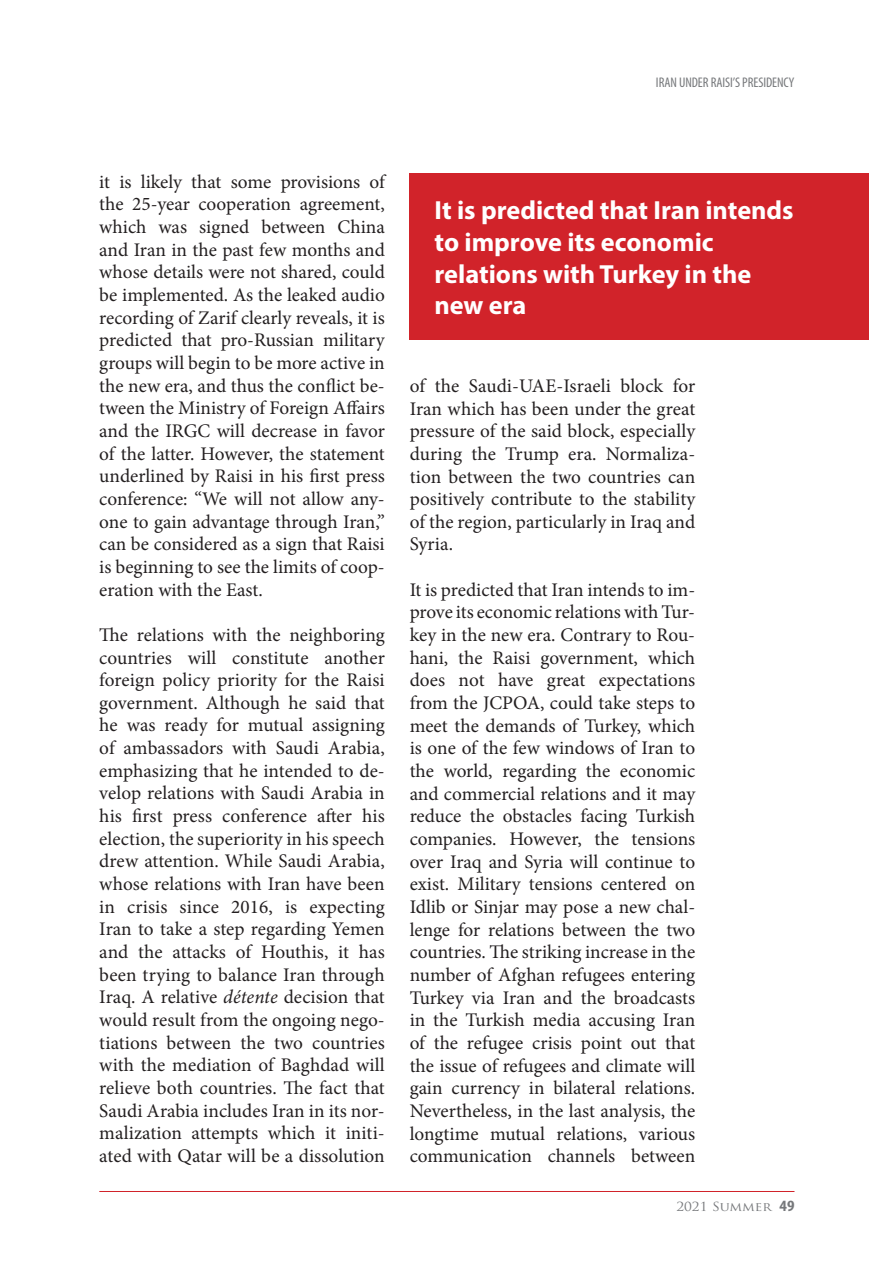
<style>
.page{position:relative;width:869px;height:1261px;background:#fff}
.page>*{position:absolute;margin:0;border:0;box-sizing:border-box;transform-origin:0 0}
.t1{font:700 26.25px/31.5px "Myriad Pro";color:#fff}
.t2{font:19.25px/22.6px "Minion Pro";color:#231f20;text-align:justify}
.t3{font:condensed 14px "Myriad Pro";letter-spacing:-.005em;color:#76787b}
.t4{font:12.25px "Trajan Pro";color:#76787b;scale:1.11 1}
.s1{font-style:italic}
.s2{font-family:"Myriad Pro";font-weight:700;font-stretch:condensed;font-size:15.75px}
</style>
<div class="page">
<hr style="left:99px;top:1190px;width:695px;height:1px;background:#d1232a">
<div style="left:409px;top:174px;width:459px;height:166px;background:#d1232a"></div>
<p class="t3" style="left:655px;top:74px;width:140px">IRAN UNDER RAISI’S PRESIDENCY</p>
<p class="t2" style="left:99px;top:170px;width:287px">it is likely that some provisions of the 25-year cooperation agreement, which was signed between China and Iran in the past few months and whose details were not shared, could be implemented. As the leaked audio recording of Zarif clearly reveals, it is predicted that pro-Russian military groups will begin to be more active in the new era, and thus the conflict be&shy;tween the Ministry of Foreign Affairs and the IRGC will decrease in favor of the latter. However, the statement underlined by Raisi in his first press conference: “We will not allow any&shy;one to gain advantage through Iran,” can be considered as a sign that Raisi is beginning to see the limits of coop&shy;eration with the East.</p>
<p class="t2" style="left:99px;top:623px;width:287px">The relations with the neighboring countries will constitute another foreign policy priority for the Raisi government. Although he said that he was ready for mutual assigning of ambassadors with Saudi Arabia, emphasizing that he intended to de&shy;velop relations with Saudi Arabia in his first press conference after his election, the superiority in his speech drew attention. While Saudi Arabia, whose relations with Iran have been in crisis since 2016, is expecting Iran to take a step regarding Yemen and the attacks of Houthis, it has been trying to balance Iran through Iraq. A relative <span class="s1">détente</span> decision that would result from the ongoing nego&shy;tiations between the two countries with the mediation of Baghdad will relieve both countries. The fact that Saudi Arabia includes Iran in its nor&shy;malization attempts which it initi&shy;ated with Qatar will be a dissolution</p>
<h1 class="t1" style="left:434px;top:194px;width:360px">It is predicted that Iran intends to improve its economic relations with Turkey in the new era</h1>
<p class="t2" style="left:409px;top:374px;width:287px">of the Saudi-UAE-Israeli block for Iran which has been under the great pressure of the said block, especially during the Trump era. Normaliza&shy;tion between the two countries can positively contribute to the stability of the region, particularly in Iraq and Syria.</p>
<p class="t2" style="left:409px;top:578px;width:287px">It is predicted that Iran intends to im&shy;prove its economic relations with Tur&shy;key in the new era. Contrary to Rou&shy;hani, the Raisi government, which does not have great expectations from the JCPOA, could take steps to meet the demands of Turkey, which is one of the few windows of Iran to the world, regarding the economic and commercial relations and it may reduce the obstacles facing Turkish companies. However, the tensions over Iraq and Syria will continue to exist. Military tensions centered on Idlib or Sinjar may pose a new chal&shy;lenge for relations between the two countries. The striking increase in the number of Afghan refugees entering Turkey via Iran and the broadcasts in the Turkish media accusing Iran of the refugee crisis point out that the issue of refugees and climate will gain currency in bilateral relations.<br>Nevertheless, in the last analysis, the longtime mutual relations, various communication channels between</p>
<p class="t4" style="left:676px;top:1198px;width:108px">2021 SUMMER <span class="s2">49</span></p>
</div>
